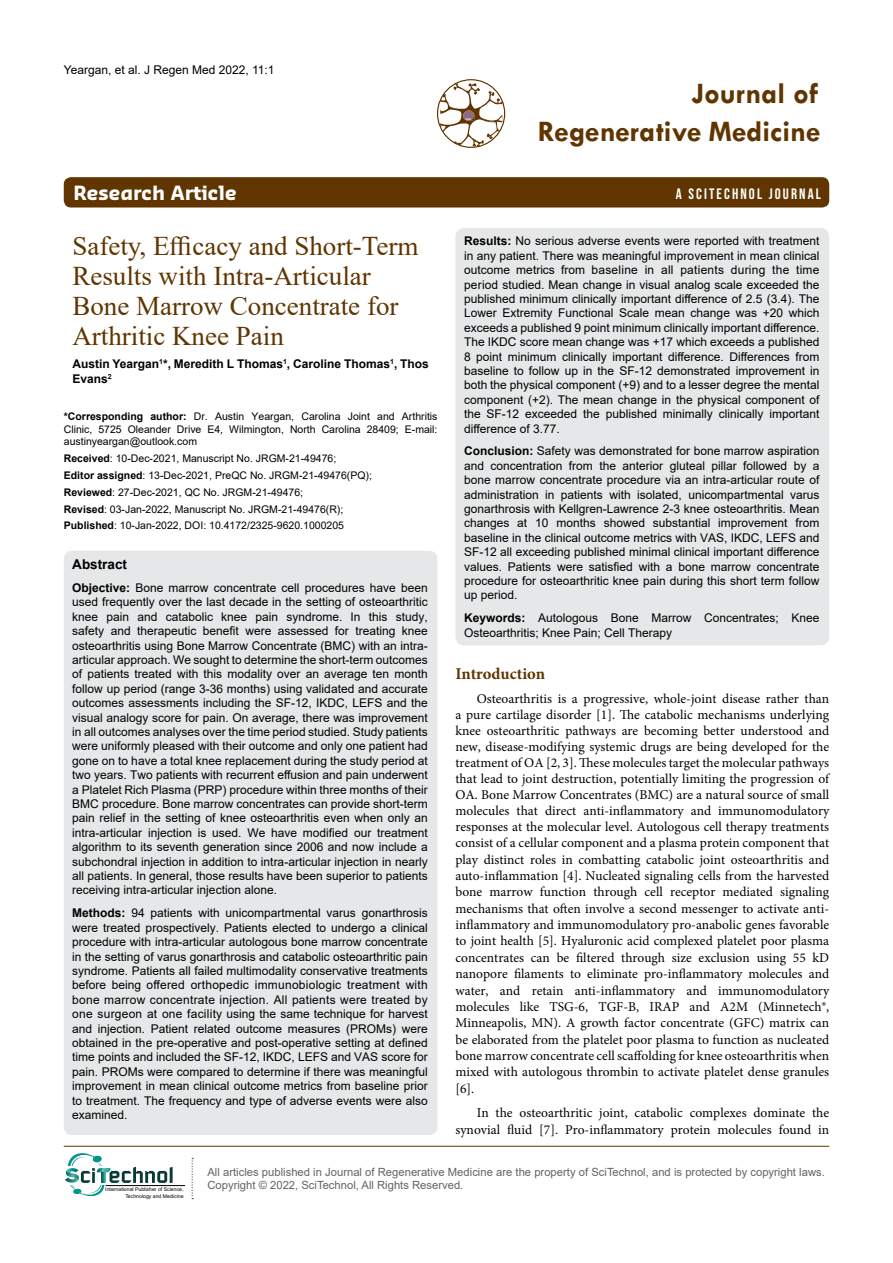
<style>
.page{position:relative;width:893px;height:1263px;background:#fff}
.page>*{position:absolute;margin:0;border:0;box-sizing:border-box;transform-origin:0 0}
.t1{font:700 30px/37.5px "Tw Cen";color:#603500;text-align:right}
.t2{font:27px/30px "Times New Roman";color:#603500}
.t3{font:700 19.2px "Sansa";color:#fff}
.t4{font:700 16.5px "Minion Pro";letter-spacing:-.005em;color:#603500}
.t5{font:15px "Bebas Neue";letter-spacing:.14em;color:#fff}
.t6{font:13.5px/16.2px "Minion Pro";color:#000;text-align:justify}
.t7{font:700 13.5px "Arial";color:#000}
.t8{font:12px/14.4px "Arial";color:#000;text-align:justify}
.t9{font:700 12px/14.4px "Arial";color:#000}
.t10{font:11.25px/13.5px "Arial";color:#636466}
.t11{font:10.5px/16.8px "Arial";color:#000;text-align:justify}
.t12{font:5.1px/6.1px "Arial";color:#000;text-align:right}
.s1{font-weight:700}
</style>
<div class="page">
<div style="left:64px;top:177px;width:765px;height:30px;background:#603500;border-radius:7px"></div>
<hr style="left:64px;top:1146px;width:765px;height:1px;background:#603500">
<svg style="left:440px;top:83px;width:63px;height:64px"></svg>
<div style="left:437px;top:79px;width:68px;height:69px;border:1px solid #603500;border-radius:50%"></div>
<hr style="left:106px;top:1185px;width:79px;height:1px;background:#000">
<svg style="left:192px;top:1158px;width:1px;height:41px"></svg>
<svg style="left:65px;top:1153px;width:108px;height:43px"></svg>
<div style="left:64px;top:551px;width:373px;height:584px;background:#e6e7e8;border-radius:9px"></div>
<div style="left:455px;top:228px;width:374px;height:417px;background:#e6e7e8;border-radius:9px"></div>
<p class="t8" style="left:64px;top:63px;width:212px">Yeargan, et al. J Regen Med 2022, 11:1</p>
<h1 class="t1" style="left:538px;top:74px;width:284px">Journal of<br>Regenerative Medicine</h1>
<h3 class="t3" style="left:74px;top:181px;width:165px">Research Article</h3>
<p class="t5" style="left:676px;top:185px;width:147px">A SCITECHNOL JOURNAL</p>
<h2 class="t2" style="left:72px;top:230px;width:348px">Safety, Efficacy and Short-Term<br>Results with Intra-Articular<br>Bone Marrow Concentrate for<br>Arthritic Knee Pain</h2>
<p class="t9" style="left:72px;top:357px;width:358px">Austin Yeargan<sup>1</sup>*, Meredith L Thomas<sup>1</sup>, Caroline Thomas<sup>1</sup>, Thos<br>Evans<sup>2</sup></p>
<p class="t11" style="left:64px;top:410px;width:375px;line-height:12.6px"><span class="s1">*Corresponding author:</span> Dr. Austin Yeargan, Carolina Joint and Arthritis Clinic, 5725 Oleander Drive E4, Wilmington, North Carolina 28409; E-mail: austinyeargan@outlook.com</p>
<p class="t11" style="left:64px;top:450px;width:310px;text-align:left"><span class="s1">Received</span>: 10-Dec-2021, Manuscript No. JRGM-21-49476;<br><span class="s1">Editor assigned</span>: 13-Dec-2021, PreQC No. JRGM-21-49476(PQ); <span class="s1">Reviewed</span>: 27-Dec-2021, QC No. JRGM-21-49476;<br><span class="s1">Revised</span>: 03-Jan-2022, Manuscript No. JRGM-21-49476(R); <span class="s1">Published</span>: 10-Jan-2022, DOI: 10.4172/2325-9620.1000205</p>
<p class="t7" style="left:72px;top:555px;width:56px">Abstract</p>
<p class="t8" style="left:72px;top:580px;width:357px"><span class="s1">Objective:</span> Bone marrow concentrate cell procedures have been used frequently over the last decade in the setting of osteoarthritic knee pain and catabolic knee pain syndrome. In this study, safety and therapeutic benefit were assessed for treating knee osteoarthritis using Bone Marrow Concentrate (BMC) with an intra&shy;articular approach. We sought to determine the short-term outcomes of patients treated with this modality over an average ten month follow up period (range 3-36 months) using validated and accurate outcomes assessments including the SF-12, IKDC, LEFS and the visual analogy score for pain. On average, there was improvement in all outcomes analyses over the time period studied. Study patients were uniformly pleased with their outcome and only one patient had gone on to have a total knee replacement during the study period at two years. Two patients with recurrent effusion and pain underwent a Platelet Rich Plasma (PRP) procedure within three months of their BMC procedure. Bone marrow concentrates can provide short-term pain relief in the setting of knee osteoarthritis even when only an intra-articular injection is used. We have modified our treatment algorithm to its seventh generation since 2006 and now include a subchondral injection in addition to intra-articular injection in nearly all patients. In general, those results have been superior to patients receiving intra-articular injection alone.</p>
<p class="t8" style="left:72px;top:906px;width:357px"><span class="s1">Methods:</span> 94 patients with unicompartmental varus gonarthrosis were treated prospectively. Patients elected to undergo a clinical procedure with intra-articular autologous bone marrow concentrate in the setting of varus gonarthrosis and catabolic osteoarthritic pain syndrome. Patients all failed multimodality conservative treatments before being offered orthopedic immunobiologic treatment with bone marrow concentrate injection. All patients were treated by one surgeon at one facility using the same technique for harvest and injection. Patient related outcome measures (PROMs) were obtained in the pre-operative and post-operative setting at defined time points and included the SF-12, IKDC, LEFS and VAS score for pain. PROMs were compared to determine if there was meaningful improvement in mean clinical outcome metrics from baseline prior to treatment. The frequency and type of adverse events were also examined.</p>
<p class="t8" style="left:464px;top:234px;width:357px"><span class="s1">Results:</span> No serious adverse events were reported with treatment in any patient. There was meaningful improvement in mean clinical outcome metrics from baseline in all patients during the time period studied. Mean change in visual analog scale exceeded the published minimum clinically important difference of 2.5 (3.4). The Lower Extremity Functional Scale mean change was +20 which exceeds a published 9 point minimum clinically important difference.<br>The IKDC score mean change was +17 which exceeds a published 8 point minimum clinically important difference. Differences from baseline to follow up in the SF-12 demonstrated improvement in both the physical component (+9) and to a lesser degree the mental component (+2). The mean change in the physical component of the SF-12 exceeded the published minimally clinically important difference of 3.77.</p>
<p class="t8" style="left:464px;top:444px;width:357px"><span class="s1">Conclusion:</span> Safety was demonstrated for bone marrow aspiration and concentration from the anterior gluteal pillar followed by a bone marrow concentrate procedure via an intra-articular route of administration in patients with isolated, unicompartmental varus gonarthrosis with Kellgren-Lawrence 2-3 knee osteoarthritis. Mean changes at 10 months showed substantial improvement from baseline in the clinical outcome metrics with VAS, IKDC, LEFS and SF-12 all exceeding published minimal clinical important difference values. Patients were satisfied with a bone marrow concentrate procedure for osteoarthritic knee pain during this short term follow up period.</p>
<p class="t8" style="left:464px;top:611px;width:357px"><span class="s1">Keywords:</span> Autologous Bone Marrow Concentrates; Knee<br>Osteoarthritis; Knee Pain; Cell Therapy</p>
<h3 class="t4" style="left:455px;top:662px;width:91px">Introduction</h3>
<p class="t6" style="left:455px;top:691px;width:375px;text-indent:21px">Osteoarthritis is a progressive, whole-joint disease rather than a pure cartilage disorder [1]. The catabolic mechanisms underlying knee osteoarthritic pathways are becoming better understood and new, disease-modifying systemic drugs are being developed for the treatment of OA [2, 3]. These molecules target the molecular pathways that lead to joint destruction, potentially limiting the progression of OA. Bone Marrow Concentrates (BMC) are a natural source of small molecules that direct anti-inflammatory and immunomodulatory responses at the molecular level. Autologous cell therapy treatments consist of a cellular component and a plasma protein component that play distinct roles in combatting catabolic joint osteoarthritis and auto-inflammation [4]. Nucleated signaling cells from the harvested bone marrow function through cell receptor mediated signaling mechanisms that often involve a second messenger to activate anti&shy;inflammatory and immunomodulatory pro-anabolic genes favorable to joint health [5]. Hyaluronic acid complexed platelet poor plasma concentrates can be filtered through size exclusion using 55 kD nanopore filaments to eliminate pro-inflammatory molecules and water, and retain anti-inflammatory and immunomodulatory molecules like TSG-6, TGF-B, IRAP and A2M (Minnetech®, Minneapolis, MN). A growth factor concentrate (GFC) matrix can be elaborated from the platelet poor plasma to function as nucleated bone marrow concentrate cell scaffolding for knee osteoarthritis when mixed with autologous thrombin to activate platelet dense granules [6].</p>
<p class="t6" style="left:455px;top:1105px;width:375px;text-align:right">In the osteoarthritic joint, catabolic complexes dominate the synovial fluid [7]. Pro-inflammatory protein molecules found in</p>
<p class="t12" style="left:105px;top:1186px;width:80px">International Publisher of Science,<br>Technology and Medicine</p>
<p class="t10" style="left:207px;top:1165px;width:619px">All articles published in Journal of Regenerative Medicine are the property of SciTechnol, and is protected by copyright laws.<br>Copyright © 2022, SciTechnol, All Rights Reserved.</p>
</div>
